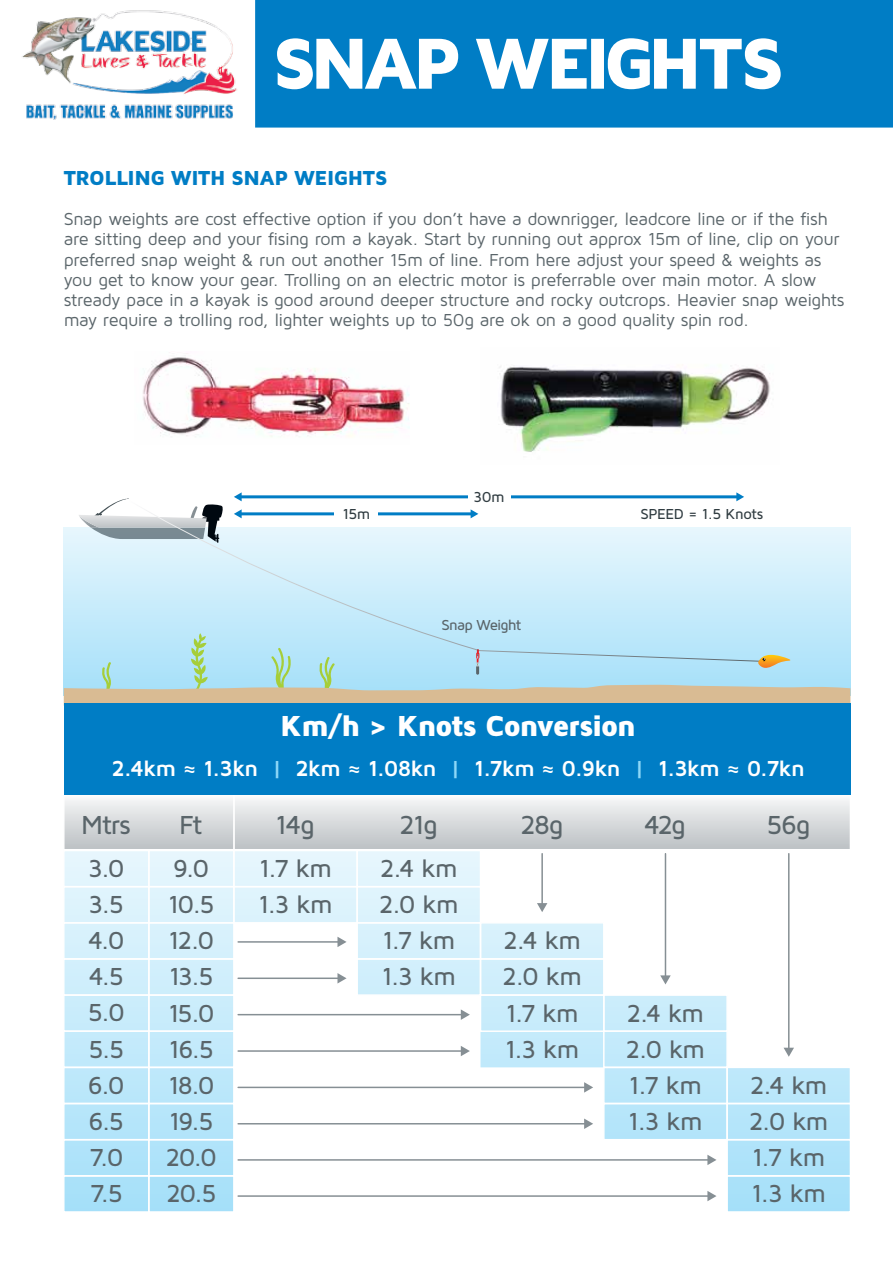
<style>
.page{position:relative;width:893px;height:1263px;background:#fff}
.page>*{position:absolute;margin:0;border:0;box-sizing:border-box;transform-origin:0 0}
.t1{font:900 30px "Maven Pro";letter-spacing:-.045em;color:#fff}
.t2{font:500 27px "Maven Pro";letter-spacing:-.05em;color:#5a656a}
.t3{font:500 25.5px/36.2px "Maven Pro";letter-spacing:-.06em;color:#5a656a}
.t4{font:700 22.5px "Maven Pro";letter-spacing:-.045em;color:#fff}
.t5{font:900 21px "Maven Pro";letter-spacing:-.025em;color:#007dc5}
.t6{font:18px/20.2px "Maven Pro";letter-spacing:-.02em;color:#5a656a}
.t7{font:500 15px "Maven Pro";letter-spacing:-.025em;color:#313d42}
.t8{font:500 15px "Maven Pro";letter-spacing:-.055em;color:#5a656a}
.s1{color:#8ed8f8}
</style>
<div class="page">
<svg style="left:64px;top:528px;width:786px;height:105px;background:#d1eefb"></svg>
<svg style="left:78px;top:499px;width:47px;height:44px"></svg>
<svg style="left:125px;top:498px;width:636px;height:135px"></svg>
<svg style="left:64px;top:633px;width:786px;height:70px;background:#bad9de"></svg>
<hr style="left:240px;top:512px;width:232px;height:3px;background:#007dc5">
<svg style="left:234px;top:509px;width:8px;height:9px"></svg>
<svg style="left:471px;top:509px;width:7px;height:9px"></svg>
<div style="left:335px;top:507px;width:43px;height:13px;background:#fff"></div>
<hr style="left:240px;top:495px;width:498px;height:3px;background:#007dc5">
<svg style="left:234px;top:492px;width:8px;height:9px"></svg>
<svg style="left:736px;top:492px;width:8px;height:9px"></svg>
<div style="left:468px;top:490px;width:42px;height:13px;background:#fff"></div>
<svg style="left:66px;top:853px;width:782px;height:357px"></svg>
<div style="left:726px;top:1067px;width:125px;height:37px;border:2px solid #fff"></div>
<div style="left:726px;top:1103px;width:125px;height:37px;border:2px solid #fff"></div>
<div style="left:726px;top:1139px;width:125px;height:37px;border:2px solid #fff"></div>
<div style="left:726px;top:1175px;width:125px;height:38px;border:2px solid #fff"></div>
<div style="left:603px;top:994px;width:125px;height:38px;border:2px solid #fff"></div>
<div style="left:603px;top:1030px;width:125px;height:38px;border:2px solid #fff"></div>
<div style="left:603px;top:1067px;width:125px;height:37px;border:2px solid #fff"></div>
<div style="left:603px;top:1103px;width:125px;height:37px;border:2px solid #fff"></div>
<div style="left:480px;top:922px;width:125px;height:38px;border:2px solid #fff"></div>
<div style="left:480px;top:958px;width:125px;height:38px;border:2px solid #fff"></div>
<div style="left:480px;top:994px;width:125px;height:38px;border:2px solid #fff"></div>
<div style="left:356px;top:850px;width:125px;height:37px;border:2px solid #fff"></div>
<div style="left:356px;top:886px;width:125px;height:37px;border:2px solid #fff"></div>
<div style="left:356px;top:922px;width:125px;height:38px;border:2px solid #fff"></div>
<div style="left:356px;top:958px;width:125px;height:38px;border:2px solid #fff"></div>
<div style="left:233px;top:850px;width:125px;height:37px;border:2px solid #fff"></div>
<div style="left:233px;top:886px;width:125px;height:37px;border:2px solid #fff"></div>
<div style="left:63px;top:850px;width:87px;height:37px;border:2px solid #fff"></div>
<div style="left:63px;top:886px;width:87px;height:37px;border:2px solid #fff"></div>
<div style="left:63px;top:922px;width:87px;height:38px;border:2px solid #fff"></div>
<div style="left:63px;top:958px;width:87px;height:38px;border:2px solid #fff"></div>
<div style="left:63px;top:994px;width:87px;height:38px;border:2px solid #fff"></div>
<div style="left:63px;top:1030px;width:87px;height:38px;border:2px solid #fff"></div>
<div style="left:63px;top:1067px;width:87px;height:37px;border:2px solid #fff"></div>
<div style="left:63px;top:1103px;width:87px;height:37px;border:2px solid #fff"></div>
<div style="left:63px;top:1139px;width:87px;height:37px;border:2px solid #fff"></div>
<div style="left:63px;top:1175px;width:87px;height:38px;border:2px solid #fff"></div>
<div style="left:148px;top:850px;width:87px;height:37px;border:2px solid #fff"></div>
<div style="left:148px;top:886px;width:87px;height:37px;border:2px solid #fff"></div>
<div style="left:148px;top:922px;width:87px;height:38px;border:2px solid #fff"></div>
<div style="left:148px;top:958px;width:87px;height:38px;border:2px solid #fff"></div>
<div style="left:148px;top:994px;width:87px;height:38px;border:2px solid #fff"></div>
<div style="left:148px;top:1030px;width:87px;height:38px;border:2px solid #fff"></div>
<div style="left:148px;top:1067px;width:87px;height:37px;border:2px solid #fff"></div>
<div style="left:148px;top:1103px;width:87px;height:37px;border:2px solid #fff"></div>
<div style="left:148px;top:1139px;width:87px;height:37px;border:2px solid #fff"></div>
<div style="left:148px;top:1175px;width:87px;height:38px;border:2px solid #fff"></div>
<svg style="left:236px;top:800px;width:612px;height:47px;background:#d7dadc"></svg>
<div style="left:233px;top:794px;width:618px;height:56px;border:2px solid #fff"></div>
<svg style="left:66px;top:800px;width:166px;height:47px;background:#d7dadc"></svg>
<div style="left:63px;top:794px;width:172px;height:56px;border:2px solid #fff"></div>
<div style="left:64px;top:703px;width:786px;height:91px;background:#007dc5"></div>
<div style="left:255px;top:0;width:638px;height:128px;background:#007dc5"></div>
<svg style="left:277px;top:38px;width:504px;height:51px"></svg>
<img style="left:22px;top:10px;width:215px;height:110px">
<img style="left:499px;top:366px;width:271px;height:86px">
<img style="left:143px;top:353px;width:266px;height:84px">
<p class="t5" style="left:64px;top:164px;width:325px">TROLLING WITH SNAP WEIGHTS</p>
<p class="t6" style="left:64px;top:208px;width:782px">Snap weights are cost effective option if you don’t have a downrigger, leadcore line or if the fish are sitting deep and your fising rom a kayak. Start by running out approx 15m of line, clip on your preferred snap weight &amp; run out another 15m of line. From here adjust your speed &amp; weights as you get to know your gear. Trolling on an electric motor is preferrable over main motor. A slow stready pace in a kayak is good around deeper structure and rocky outcrops. Heavier snap weights may require a trolling rod, lighter weights up to 50g are ok on a good quality spin rod.</p>
<p class="t7" style="left:474px;top:487px;width:33px">30m</p>
<p class="t7" style="left:342px;top:504px;width:29px">15m</p>
<p class="t7" style="left:640px;top:504px;width:125px">SPEED = 1.5 Knots</p>
<p class="t8" style="left:442px;top:616px;width:81px">Snap Weight</p>
<h1 class="t1" style="left:280px;top:707px;width:358px">Km/h &gt; Knots Conversion</h1>
<p class="t4" style="left:111px;top:753px;width:695px">2.4km ≈ 1.3kn <span class="s1">|</span> 2km ≈ 1.08kn <span class="s1">|</span> 1.7km ≈ 0.9kn <span class="s1">|</span> 1.3km ≈ 0.7kn</p>
<h2 class="t2" style="left:81px;top:808px;width:51px">Mtrs</h2>
<h2 class="t2" style="left:179px;top:808px;width:25px">Ft</h2>
<h2 class="t2" style="left:275px;top:808px;width:41px">14g</h2>
<h2 class="t2" style="left:399px;top:808px;width:40px">21g</h2>
<h2 class="t2" style="left:520px;top:808px;width:45px">28g</h2>
<h2 class="t2" style="left:644px;top:808px;width:43px">42g</h2>
<h2 class="t2" style="left:766px;top:808px;width:45px">56g</h2>
<h3 class="t3" style="left:88px;top:849px;width:39px;text-align:justify">3.0<br>3.5<br>4.0<br>4.5<br>5.0<br>5.5<br>6.0<br>6.5<br>7.0<br>7.5</h3>
<h3 class="t3" style="left:166px;top:849px;width:53px">9.0<br>10.5<br>12.0<br>13.5<br>15.0<br>16.5<br>18.0<br>19.5<br>20.0<br>20.5</h3>
<h3 class="t3" style="left:258px;top:849px;width:76px">1.7 km<br>1.3 km</h3>
<h3 class="t3" style="left:379px;top:849px;width:82px">2.4 km<br>2.0 km<br>1.7 km<br>1.3 km</h3>
<h3 class="t3" style="left:502px;top:922px;width:82px">2.4 km<br>2.0 km<br>1.7 km<br>1.3 km</h3>
<h3 class="t3" style="left:625px;top:994px;width:82px">2.4 km<br>2.0 km<br>1.7 km<br>1.3 km</h3>
<h3 class="t3" style="left:749px;top:1066px;width:82px">2.4 km<br>2.0 km<br>1.7 km<br>1.3 km</h3>
</div>
